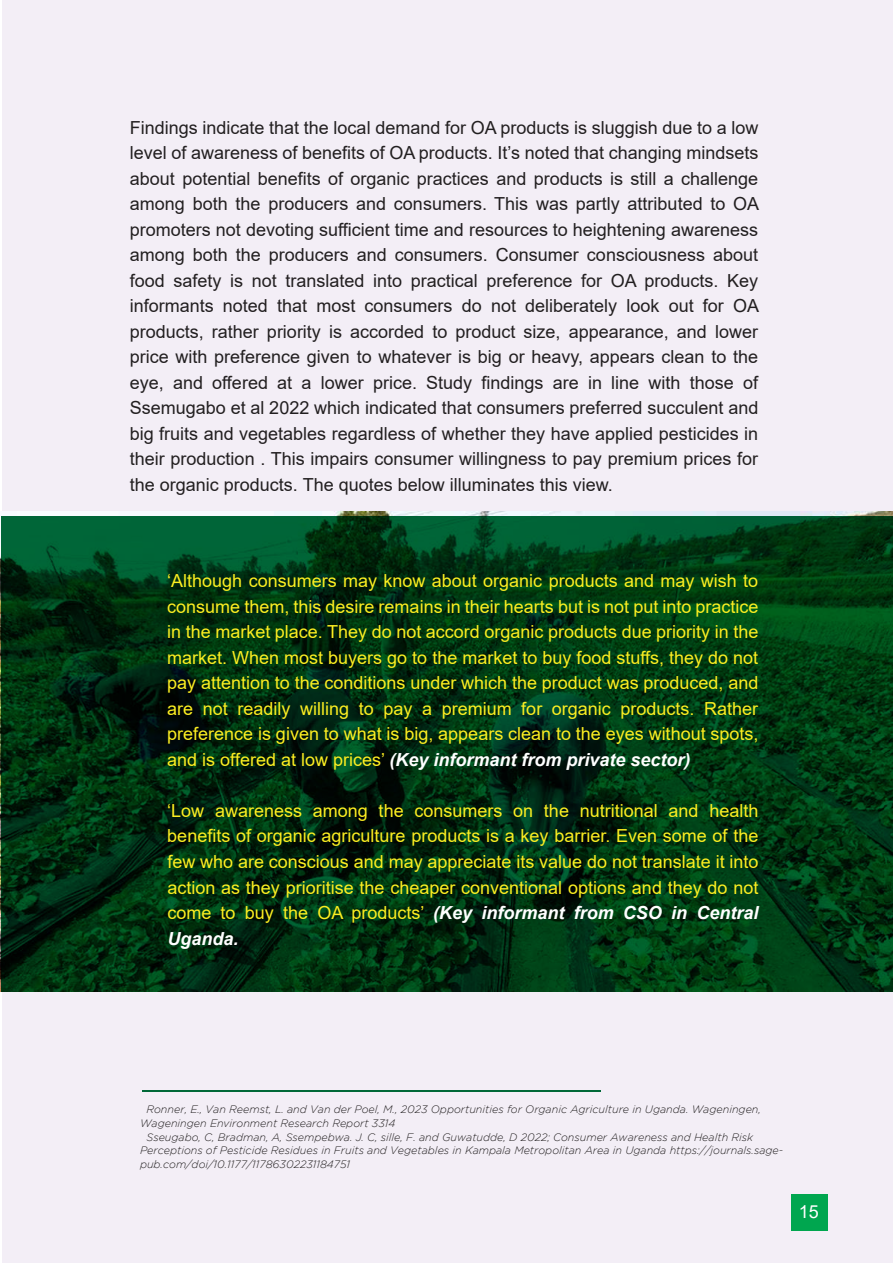
<style>
.page{position:relative;width:893px;height:1263px;background:#fff}
.page>*{position:absolute;margin:0;border:0;box-sizing:border-box;transform-origin:0 0}
.t1{font:18px/25.5px "Arial";color:#221f20;text-align:justify}
.t2{font:18px/25.5px "Arial";color:#fcee21;text-align:justify}
.t3{font:18px "Arial";color:#fff}
.t4{font:italic 300 10.8px "Gotham";color:#221f20}
.s1{font-weight:700;font-style:italic;color:#fff}
</style>
<div class="page">
<div style="left:2px;top:0;width:891px;height:1263px;background:#f3eef6"></div>
<svg style="left:1px;top:516px;width:892px;height:475px;background:#003513"></svg>
<hr style="left:142px;top:1090px;width:458px;height:1px;background:#006838">
<div style="left:791px;top:1193px;width:37px;height:37px;background:#00a64f"></div>
<p class="t1" style="left:130px;top:115px;width:631px">Findings indicate that the local demand for OA products is sluggish due to a low level of awareness of benefits of OA products. It’s noted that changing mindsets about potential benefits of organic practices and products is still a challenge among both the producers and consumers. This was partly attributed to OA promoters not devoting sufficient time and resources to heightening awareness among both the producers and consumers. Consumer consciousness about food safety is not translated into practical preference for OA products. Key informants noted that most consumers do not deliberately look out for OA products, rather priority is accorded to product size, appearance, and lower price with preference given to whatever is big or heavy, appears clean to the eye, and offered at a lower price. Study findings are in line with those of Ssemugabo et al 2022 which indicated that consumers preferred succulent and big fruits and vegetables regardless of whether they have applied pesticides in their production . This impairs consumer willingness to pay premium prices for the organic products. The quotes below illuminates this view.</p>
<p class="t2" style="left:167px;top:568px;width:593px">‘Although consumers may know about organic products and may wish to consume them, this desire remains in their hearts but is not put into practice in the market place. They do not accord organic products due priority in the market. When most buyers go to the market to buy food stuffs, they do not pay attention to the conditions under which the product was produced, and are not readily willing to pay a premium for organic products. Rather preference is given to what is big, appears clean to the eyes without spots, and is offered at low prices’ <span class="s1">(Key informant from private sector)</span></p>
<p class="t2" style="left:167px;top:798px;width:593px">‘Low awareness among the consumers on the nutritional and health benefits of organic agriculture products is a key barrier. Even some of the few who are conscious and may appreciate its value do not translate it into action as they prioritise the cheaper conventional options and they do not come to buy the OA products’ <span class="s1">(Key informant from CSO in Central Uganda.</span></p>
<p class="t4" style="left:146px;top:1103px;width:616px">Ronner, E., Van Reemst, L. and Van der Poel, M., 2023 Opportunities for Organic Agriculture in Uganda. Wageningen,</p>
<p class="t4" style="left:140px;top:1117px;width:257px">Wageningen Environment Research Report 3314</p>
<p class="t4" style="left:146px;top:1131px;width:608px">Sseugabo, C, Bradman, A, Ssempebwa. J. C, sille, F. and Guwatudde, D 2022; Consumer Awareness and Health Risk</p>
<p class="t4" style="left:140px;top:1145px;width:645px">Perceptions of Pesticide Residues in Fruits and Vegetables in Kampala Metropolitan Area in Uganda https://journals.sage-</p>
<p class="t4" style="left:140px;top:1158px;width:212px">pub.com/doi/10.1177/11786302231184751</p>
<p class="t3" style="left:799px;top:1199px;width:22px">15</p>
</div>
